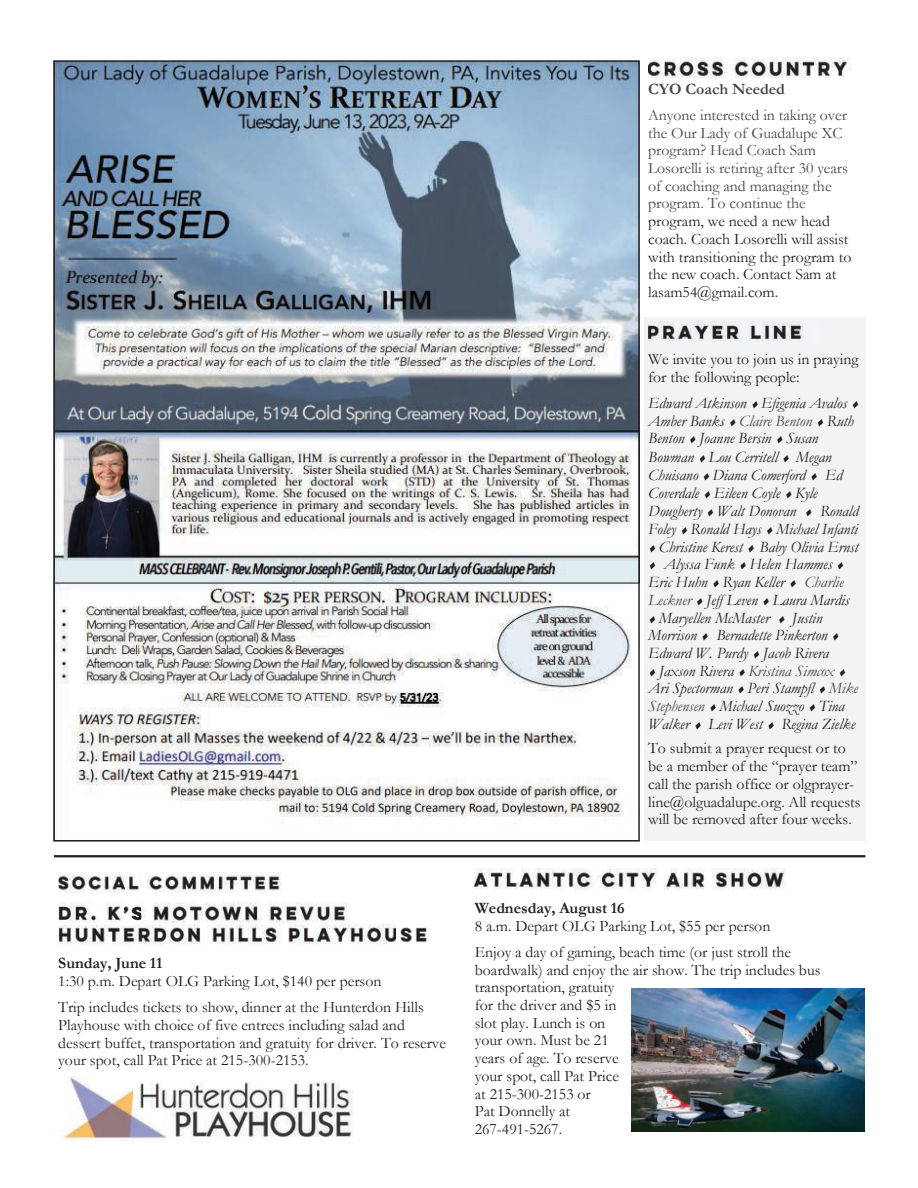
<style>
.page{position:relative;width:918px;height:1188px;background:#fff}
.page>*{position:absolute;margin:0;border:0;box-sizing:border-box;transform-origin:0 0}
.t1{font:15.9px/17.7px "Garamond";color:#231f20}
.t2{font:italic 15.9px/18px "Garamond";color:#231f20}
.t3{font:15.9px/17.7px "Garamond";color:#474849}
.t4{font:700 15.9px "Garamond";color:#231f20}
.t5{font:italic 15.9px "Garamond";color:#474849}
.t6{font:700 15.9px "Garamond";letter-spacing:-.005em;color:#474849}
.s1{color:#474849}
.s2{color:#231f20}
</style>
<div class="page">
<div style="left:644px;top:318px;width:221px;height:523px;background:#f2f3f4"></div>
<img style="left:648px;top:322px;width:155px;height:20px">
<hr style="left:54px;top:855px;width:811px;height:2px;background:#231f20">
<img style="left:58px;top:873px;width:224px;height:20px">
<img style="left:58px;top:902px;width:65px;height:21px">
<img style="left:123px;top:906px;width:9px;height:12px">
<img style="left:132px;top:902px;width:217px;height:21px">
<img style="left:58px;top:924px;width:369px;height:21px">
<img style="left:58px;top:924px;width:65px;height:1px">
<svg style="left:123px;top:924px;width:17px;height:1px"></svg>
<img style="left:56px;top:63px;width:581px;height:761px">
<img style="left:475px;top:869px;width:311px;height:21px">
<img style="left:631px;top:989px;width:234px;height:143px">
<img style="left:63px;top:1077px;width:291px;height:63px">
<img style="left:648px;top:58px;width:202px;height:21px">
<p class="t6" style="left:648px;top:80px;width:138px">CYO Coach Needed</p>
<p class="t3" style="left:648px;top:106px;width:201px">Anyone interested in taking over the Our Lady of Guadalupe XC program? Head Coach Sam<br>Losorelli is retiring after 30 years of coaching and managing the program. To continue the</p>
<p class="t1" style="left:648px;top:213px;width:205px">program, we need a new head coach. Coach Losorelli will assist with transitioning the program to the new coach. Contact Sam at lasam54@gmail.com.</p>
<p class="t1" style="left:648px;top:350px;width:212px">We invite you to join us in praying for the following people:</p>
<p class="t2" style="left:648px;top:394px;width:207px">Edward Atkinson Efigenia Avalos<br>Amber Banks <span class="s1">Claire Benton</span> Ruth<br>Benton Joanne Bersin Susan<br>Bowman Lou Cerritell Megan<br>Chuisano Diana Comerford Ed<br>Coverdale Eileen Coyle Kyle<br>Dougherty Walt Donovan</p>
<p class="t2" style="left:820px;top:502px;width:40px">Ronald</p>
<p class="t2" style="left:648px;top:520px;width:211px">Foley Ronald Hays Michael Infanti</p>
<p class="t2" style="left:659px;top:538px;width:201px">Christine Kerest Baby Olivia Ernst</p>
<p class="t2" style="left:664px;top:555px;width:170px">Alyssa Funk Helen Hammes</p>
<p class="t2" style="left:648px;top:573px;width:197px">Eric Huhn Ryan Keller <span class="s1">Charlie</span></p>
<p class="t2" style="left:648px;top:591px;width:203px"><span class="s1">Leckner</span> Jeff Leven Laura Mardis</p>
<p class="t2" style="left:659px;top:609px;width:112px">Maryellen McMaster</p>
<p class="t2" style="left:792px;top:609px;width:32px">Justin</p>
<p class="t2" style="left:648px;top:626px;width:181px">Morrison Bernadette Pinkerton</p>
<p class="t2" style="left:648px;top:644px;width:182px">Edward W. Purdy Jacob Rivera</p>
<p class="t5" style="left:659px;top:662px;width:177px"><span class="s2">Jaxson Rivera</span> Kristina Simcox</p>
<p class="t2" style="left:648px;top:680px;width:212px">Ari Spectorman Peri Stampfl <span class="s1">Mike</span></p>
<p class="t2" style="left:648px;top:697px;width:198px"><span class="s1">Stephensen</span> Michael Suozzo Tina</p>
<p class="t2" style="left:648px;top:715px;width:209px">Walker Levi West Regina Zielke</p>
<p class="t1" style="left:648px;top:740px;width:214px">To submit a prayer request or to be a member of the “prayer team” call the parish office or olgprayer&shy;line@olguadalupe.org. All requests will be removed after four weeks.</p>
<p class="t4" style="left:58px;top:955px;width:106px">Sunday, June 11</p>
<p class="t1" style="left:58px;top:968px;width:367px;line-height:26.2px">1:30 p.m. Depart OLG Parking Lot, $140 per person<br>Trip includes tickets to show, dinner at the Hunterdon Hills</p>
<p class="t1" style="left:58px;top:1016px;width:389px">Playhouse with choice of five entrees including salad and dessert buffet, transportation and gratuity for driver. To reserve your spot, call Pat Price at 215-300-2153.</p>
<p class="t4" style="left:475px;top:899px;width:151px">Wednesday, August 16</p>
<p class="t1" style="left:475px;top:913px;width:318px;line-height:26.1px">8 a.m. Depart OLG Parking Lot, $55 per person<br>Enjoy a day of gaming, beach time (or just stroll the</p>
<p class="t1" style="left:475px;top:961px;width:347px">boardwalk) and enjoy the air show. The trip includes bus transportation, gratuity<br>for the driver and $5 in<br>slot play. Lunch is on<br>your own. Must be 21<br>years of age. To reserve<br>your spot, call Pat Price<br>at 215-300-2153 or<br>Pat Donnelly at<br>267-491-5267.</p>
</div>
